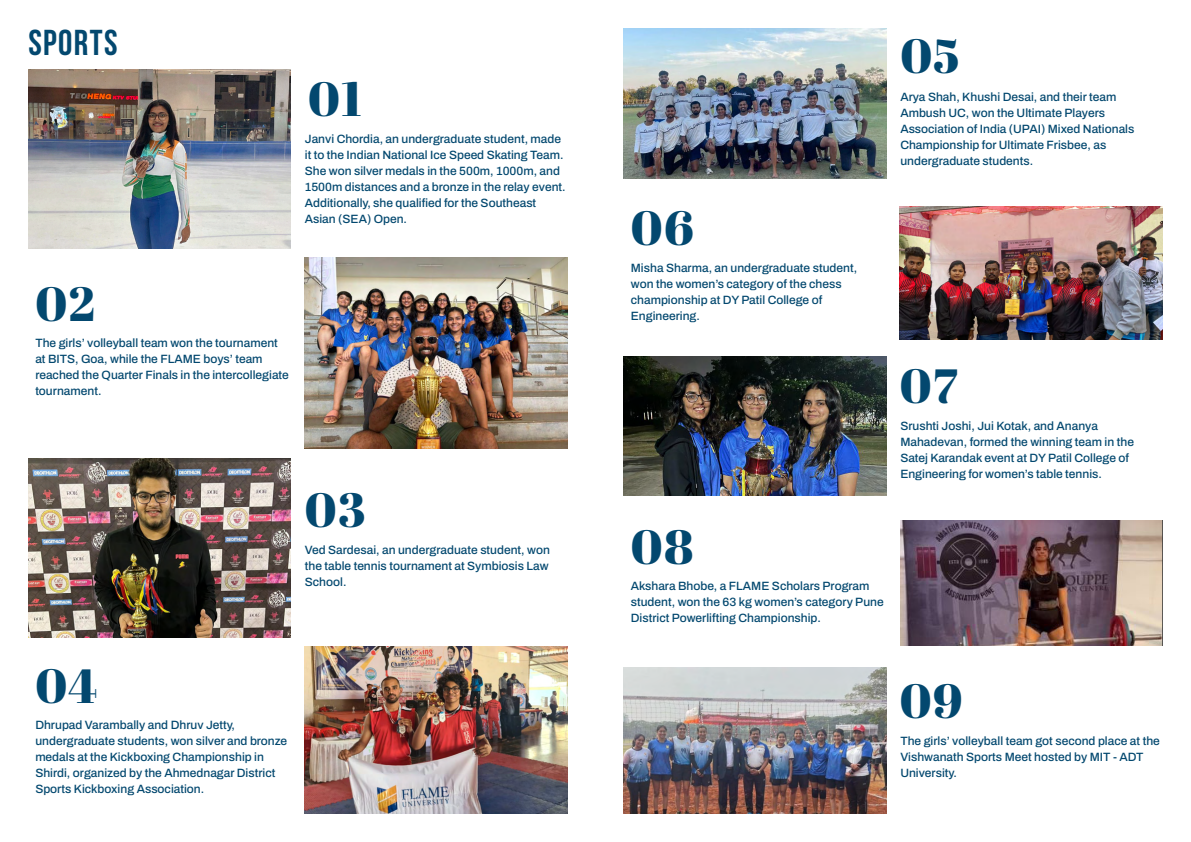
<style>
.page{position:relative;width:1191px;height:842px;background:#fff}
.page>*{position:absolute;margin:0;border:0;box-sizing:border-box;transform-origin:0 0}
.t1{font:48px "Abril Fatface";letter-spacing:.03em;color:#03486f}
.t2{font:700 36px "Bebas Neue";letter-spacing:.04em;color:#03486f}
.t3{font:600 12px/16px "Archivo";color:#03486f}
</style>
<div class="page">
<img style="left:28px;top:458px;width:263px;height:179px">
<img style="left:624px;top:28px;width:262px;height:150px">
<img style="left:305px;top:647px;width:262px;height:166px">
<img style="left:305px;top:257px;width:262px;height:191px">
<img style="left:28px;top:70px;width:263px;height:179px">
<img style="left:899px;top:206px;width:263px;height:133px">
<img style="left:900px;top:520px;width:262px;height:125px">
<img style="left:624px;top:356px;width:262px;height:140px">
<img style="left:624px;top:668px;width:262px;height:145px">
<p class="t2" style="left:28px;top:23px;width:91px">SPORTS</p>
<p class="t1" style="left:308px;top:65px;width:55px">01</p>
<p class="t3" style="left:305px;top:131px;width:262px">Janvi Chordia, an undergraduate student, made it to the Indian National Ice Speed Skating Team.<br>She won silver medals in the 500m, 1000m, and 1500m distances and a bronze in the relay event.<br>Additionally, she qualified for the Southeast Asian (SEA) Open.</p>
<p class="t1" style="left:35px;top:270px;width:61px">02</p>
<p class="t3" style="left:35px;top:335px;width:255px">The girls’ volleyball team won the tournament at BITS, Goa, while the FLAME boys’ team reached the Quarter Finals in the intercollegiate tournament.</p>
<p class="t1" style="left:305px;top:476px;width:62px">03</p>
<p class="t3" style="left:305px;top:542px;width:247px;text-align:justify">Ved Sardesai, an undergraduate student, won the table tennis tournament at Symbiosis Law School.</p>
<p class="t1" style="left:35px;top:652px;width:64px">04</p>
<p class="t3" style="left:35px;top:717px;width:253px">Dhrupad Varambally and Dhruv Jetty, undergraduate students, won silver and bronze medals at the Kickboxing Championship in Shirdi, organized by the Ahmednagar District Sports Kickboxing Association.</p>
<p class="t1" style="left:631px;top:195px;width:64px">06</p>
<p class="t3" style="left:631px;top:259px;width:228px">Misha Sharma, an undergraduate student, won the women’s category of the chess championship at DY Patil College of<br>Engineering.</p>
<p class="t1" style="left:900px;top:23px;width:61px">05</p>
<p class="t3" style="left:900px;top:88px;width:236px">Arya Shah, Khushi Desai, and their team Ambush UC, won the Ultimate Players Association of India (UPAI) Mixed Nationals Championship for Ultimate Frisbee, as undergraduate students.</p>
<p class="t1" style="left:899px;top:352px;width:59px">07</p>
<p class="t3" style="left:900px;top:417px;width:235px">Srushti Joshi, Jui Kotak, and Ananya Mahadevan, formed the winning team in the Satej Karandak event at DY Patil College of Engineering for women’s table tennis.</p>
<p class="t1" style="left:631px;top:513px;width:64px">08</p>
<p class="t3" style="left:631px;top:578px;width:254px">Akshara Bhobe, a FLAME Scholars Program student, won the 63 kg women’s category Pune<br>District Powerlifting Championship.</p>
<p class="t1" style="left:899px;top:667px;width:64px">09</p>
<p class="t3" style="left:900px;top:733px;width:261px">The girls’ volleyball team got second place at the<br>Vishwanath Sports Meet hosted by MIT - ADT<br>University.</p>
</div>
